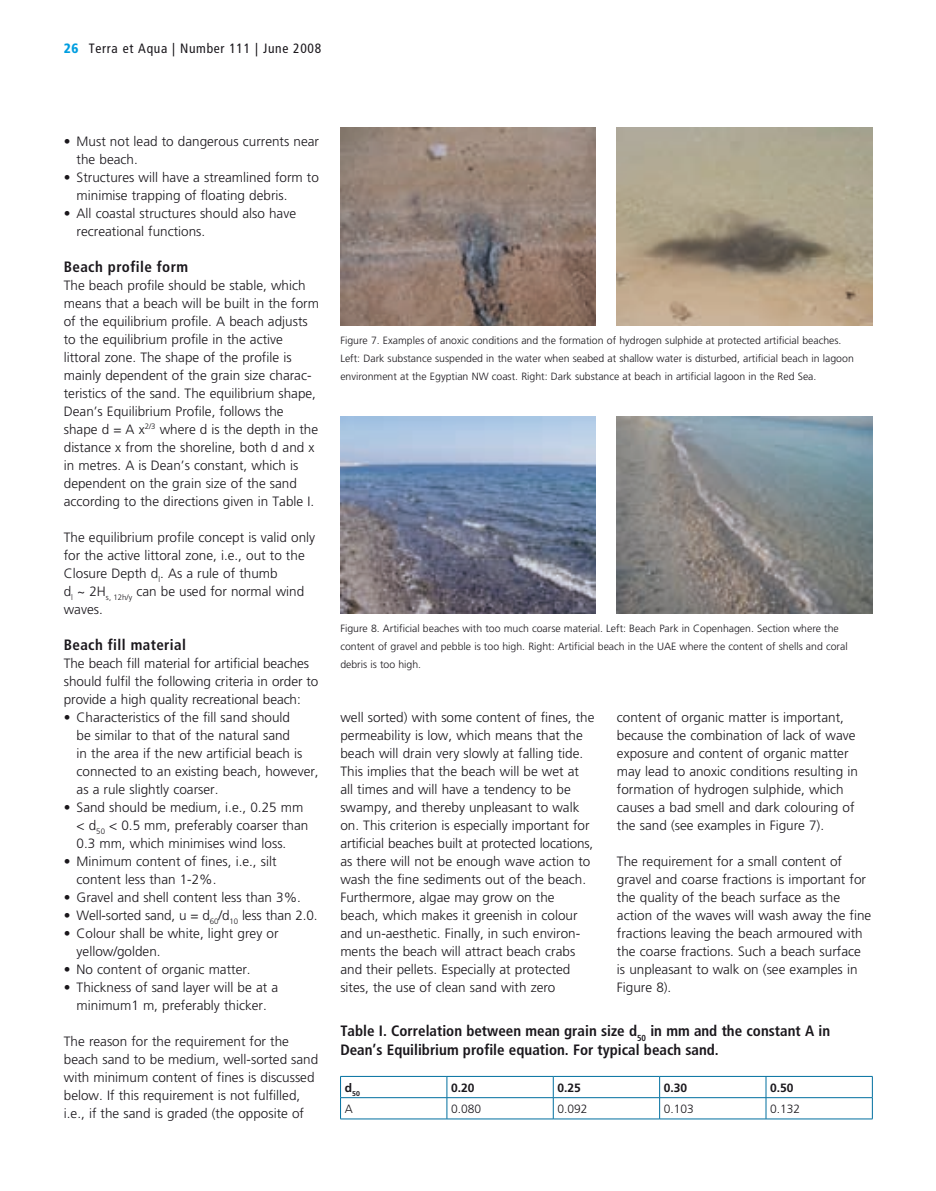
<style>
.page{position:relative;width:936px;height:1191px;background:#fff}
.page>*{position:absolute;margin:0;border:0;box-sizing:border-box;transform-origin:0 0}
.t1{font:700 condensed 15px/19.5px "Frutiger";color:#1a171c}
.t2{font:700 condensed 15px "Frutiger";letter-spacing:.025em;color:#1a171c}
.t3{font:300 13.5px/18px "Frutiger";color:#1a171c}
.t4{font:condensed 13.5px "Frutiger";letter-spacing:.05em;color:#1a171c}
.t5{font:300 12px "Frutiger";color:#1a171c}
.t6{font:700 12px "Frutiger";color:#1a171c}
.t7{font:300 10.5px/18px "Frutiger";color:#1a171c}
.t8{font:700 6.9px "Frutiger";color:#1a171c}
.s1{font-weight:900;color:#009ee0}
</style>
<div class="page">
<hr style="left:340px;top:1076px;width:107px;height:1px;background:#006f9f">
<hr style="left:447px;top:1076px;width:106px;height:1px;background:#006f9f">
<hr style="left:553px;top:1076px;width:106px;height:1px;background:#006f9f">
<hr style="left:659px;top:1076px;width:107px;height:1px;background:#006f9f">
<hr style="left:766px;top:1076px;width:106px;height:1px;background:#006f9f">
<hr style="left:340px;top:1097px;width:107px;height:1px;background:#006f9f">
<svg style="left:340px;top:1076px;width:1px;height:42px"></svg>
<hr style="left:447px;top:1097px;width:106px;height:1px;background:#006f9f">
<svg style="left:446px;top:1076px;width:1px;height:42px"></svg>
<hr style="left:553px;top:1097px;width:106px;height:1px;background:#006f9f">
<svg style="left:553px;top:1076px;width:1px;height:42px"></svg>
<hr style="left:659px;top:1097px;width:107px;height:1px;background:#006f9f">
<svg style="left:659px;top:1076px;width:1px;height:42px"></svg>
<hr style="left:766px;top:1097px;width:106px;height:1px;background:#006f9f">
<svg style="left:765px;top:1076px;width:1px;height:42px"></svg>
<svg style="left:872px;top:1076px;width:1px;height:42px"></svg>
<hr style="left:340px;top:1118px;width:107px;height:1px;background:#006f9f">
<hr style="left:447px;top:1118px;width:106px;height:1px;background:#006f9f">
<hr style="left:553px;top:1118px;width:106px;height:1px;background:#006f9f">
<hr style="left:659px;top:1118px;width:107px;height:1px;background:#006f9f">
<hr style="left:766px;top:1118px;width:106px;height:1px;background:#006f9f">
<img style="left:617px;top:128px;width:255px;height:198px">
<img style="left:340px;top:128px;width:255px;height:198px">
<img style="left:340px;top:417px;width:255px;height:197px">
<img style="left:617px;top:417px;width:255px;height:197px">
<p class="t4" style="left:64px;top:41px;width:259px"><span class="s1">26</span> Terra et Aqua | Number 111 | June 2008</p>
<p class="t3" style="left:77px;top:132px;width:244px;text-indent:-13px">• Must not lead to dangerous currents near the beach.</p>
<p class="t3" style="left:77px;top:168px;width:244px;text-indent:-13px">• Structures will have a streamlined form to minimise trapping of floating debris.</p>
<p class="t3" style="left:77px;top:204px;width:221px;text-indent:-13px">• All coastal structures should also have recreational functions.</p>
<p class="t2" style="left:64px;top:257px;width:126px">Beach profile form</p>
<p class="t3" style="left:64px;top:276px;width:257px">The beach profile should be stable, which means that a beach will be built in the form of the equilibrium profile. A beach adjusts to the equilibrium profile in the active littoral zone. The shape of the profile is mainly dependent of the grain size charac&shy;teristics of the sand. The equilibrium shape, Dean’s Equilibrium Profile, follows the shape d = A x<sup>2/3</sup> where d is the depth in the distance x from the shoreline, both d and x in metres. A is Dean’s constant, which is dependent on the grain size of the sand according to the directions given in Table I.</p>
<p class="t3" style="left:64px;top:528px;width:253px">The equilibrium profile concept is valid only for the active littoral zone, i.e., out to the Closure Depth d<sub>l</sub>. As a rule of thumb<br>d<sub>l</sub> ~ 2H<sub>s,</sub> <sub>12h/y</sub> can be used for normal wind waves.</p>
<p class="t2" style="left:64px;top:635px;width:124px">Beach fill material</p>
<p class="t3" style="left:64px;top:654px;width:256px">The beach fill material for artificial beaches should fulfil the following criteria in order to provide a high quality recreational beach:</p>
<p class="t3" style="left:77px;top:708px;width:243px;text-indent:-13px">• Characteristics of the fill sand should<br>be similar to that of the natural sand<br>in the area if the new artificial beach is connected to an existing beach, however, as a rule slightly coarser.</p>
<p class="t3" style="left:77px;top:798px;width:233px;text-indent:-13px">• Sand should be medium, i.e., 0.25 mm &lt; d<sub>50</sub> &lt; 0.5 mm, preferably coarser than<br>0.3 mm, which minimises wind loss.</p>
<p class="t3" style="left:77px;top:852px;width:201px;text-indent:-13px">• Minimum content of fines, i.e., silt content less than 1-2%.</p>
<p class="t3" style="left:64px;top:888px;width:239px">• Gravel and shell content less than 3%.</p>
<p class="t3" style="left:64px;top:906px;width:255px">• Well-sorted sand, u = d<sub>60</sub>/d<sub>10</sub> less than 2.0.</p>
<p class="t3" style="left:77px;top:924px;width:203px;text-indent:-13px">• Colour shall be white, light grey or yellow/golden.</p>
<p class="t3" style="left:64px;top:960px;width:188px">• No content of organic matter.</p>
<p class="t3" style="left:64px;top:978px;width:216px;text-align:center">• Thickness of sand layer will be at a minimum1 m, preferably thicker.</p>
<p class="t3" style="left:64px;top:1032px;width:256px">The reason for the requirement for the beach sand to be medium, well-sorted sand with minimum content of fines is discussed below. If this requirement is not fulfilled, i.e., if the sand is graded (the opposite of</p>
<p class="t7" style="left:340px;top:331px;width:515px">Figure 7. Examples of anoxic conditions and the formation of hydrogen sulphide at protected artificial beaches.<br>Left: Dark substance suspended in the water when seabed at shallow water is disturbed, artificial beach in lagoon environment at the Egyptian NW coast. Right: Dark substance at beach in artificial lagoon in the Red Sea.</p>
<p class="t7" style="left:340px;top:619px;width:509px">Figure 8. Artificial beaches with too much coarse material. Left: Beach Park in Copenhagen. Section where the content of gravel and pebble is too high. Right: Artificial beach in the UAE where the content of shells and coral debris is too high.</p>
<p class="t3" style="left:340px;top:708px;width:255px">well sorted) with some content of fines, the permeability is low, which means that the beach will drain very slowly at falling tide.<br>This implies that the beach will be wet at all times and will have a tendency to be swampy, and thereby unpleasant to walk on. This criterion is especially important for artificial beaches built at protected locations, as there will not be enough wave action to wash the fine sediments out of the beach.<br>Furthermore, algae may grow on the beach, which makes it greenish in colour and un-aesthetic. Finally, in such environ&shy;ments the beach will attract beach crabs and their pellets. Especially at protected sites, the use of clean sand with zero</p>
<p class="t3" style="left:617px;top:708px;width:242px">content of organic matter is important, because the combination of lack of wave exposure and content of organic matter may lead to anoxic conditions resulting in formation of hydrogen sulphide, which causes a bad smell and dark colouring of the sand (see examples in Figure 7).</p>
<p class="t3" style="left:617px;top:852px;width:256px">The requirement for a small content of gravel and coarse fractions is important for the quality of the beach surface as the action of the waves will wash away the fine fractions leaving the beach armoured with the coarse fractions. Such a beach surface is unpleasant to walk on (see examples in Figure 8).</p>
<p class="t1" style="left:340px;top:1020px;width:491px">Table I. Correlation between mean grain size d<sub>50</sub> in mm and the constant A in<br>Dean’s Equilibrium profile equation. For typical beach sand.</p>
<p class="t8" style="left:345px;top:1089px;width:17px"><sup>d</sup>50</p>
<p class="t6" style="left:451px;top:1080px;width:25px">0.20</p>
<p class="t6" style="left:557px;top:1080px;width:25px">0.25</p>
<p class="t6" style="left:663px;top:1080px;width:25px">0.30</p>
<p class="t6" style="left:770px;top:1080px;width:25px">0.50</p>
<p class="t5" style="left:345px;top:1102px;width:10px">A</p>
<p class="t5" style="left:451px;top:1102px;width:32px">0.080</p>
<p class="t5" style="left:557px;top:1102px;width:32px">0.092</p>
<p class="t5" style="left:663px;top:1102px;width:32px">0.103</p>
<p class="t5" style="left:770px;top:1102px;width:32px">0.132</p>
</div>
